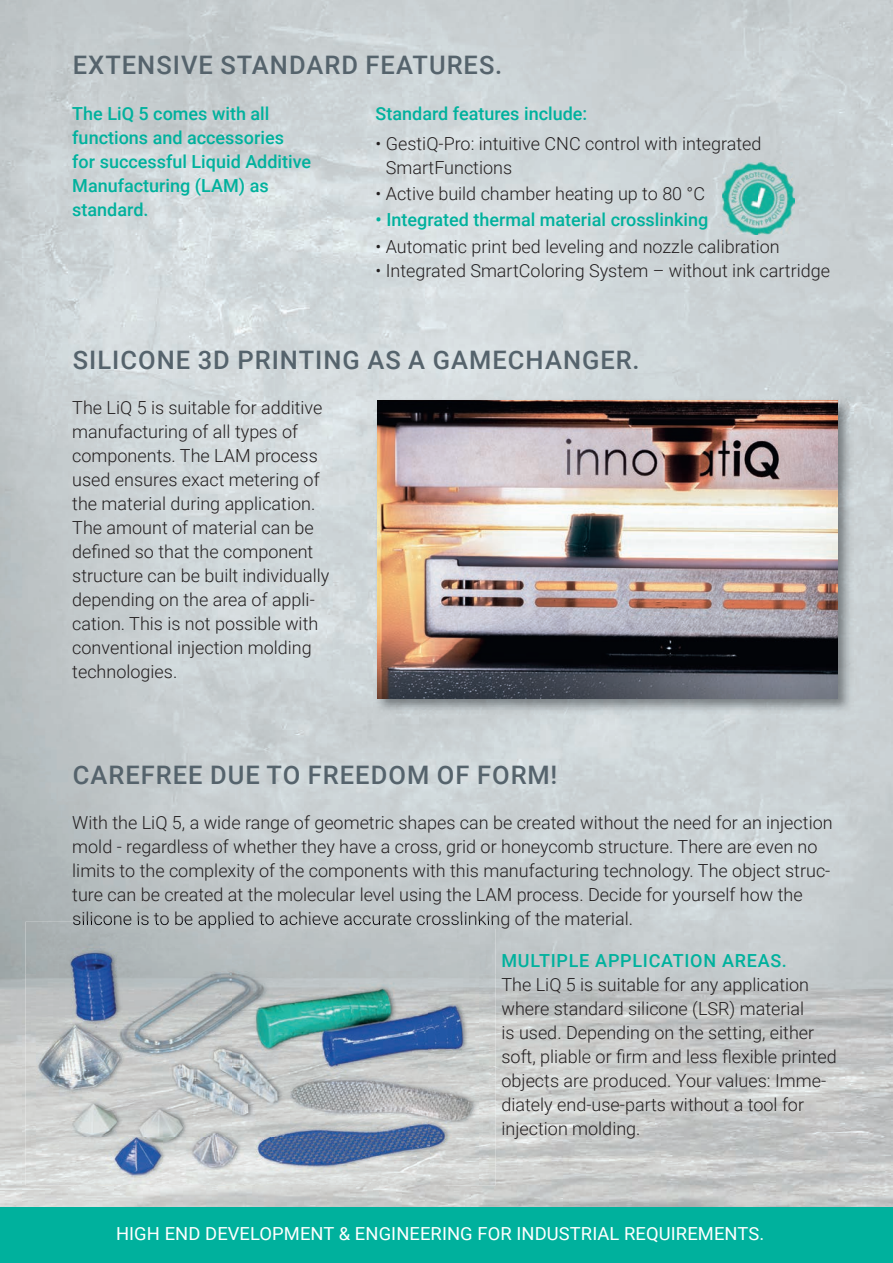
<style>
.page{position:relative;width:893px;height:1263px;background:#fff}
.page>*{position:absolute;margin:0;border:0;box-sizing:border-box;transform-origin:0 0}
.t1{font:500 25.5px "Roboto";letter-spacing:.04em;color:#55636c}
.t2{font:300 18px/24px "Roboto";color:#231f20}
.t3{font:500 18px/24px "Roboto";color:#00b19d}
.t4{font:18px "Roboto";letter-spacing:.005em;color:#fff}
.t5{font:500 18px "Roboto";letter-spacing:.04em;color:#00b19d}
</style>
<div class="page">
<img style="left:0;top:0;width:893px;height:1208px">
<div style="left:0;top:1208px;width:893px;height:55px;background:#00b19d"></div>
<img style="left:26px;top:922px;width:469px;height:52px">
<img style="left:26px;top:974px;width:11px;height:211px">
<img style="left:478px;top:974px;width:17px;height:211px">
<img style="left:77px;top:1185px;width:367px;height:1px">
<img style="left:73px;top:922px;width:422px;height:7px">
<img style="left:37px;top:949px;width:441px;height:236px">
<img style="left:374px;top:397px;width:479px;height:317px">
<img style="left:377px;top:401px;width:461px;height:297px">
<img style="left:722px;top:163px;width:72px;height:72px">
<h1 class="t1" style="left:73px;top:47px;width:431px">EXTENSIVE STANDARD FEATURES.</h1>
<p class="t3" style="left:72px;top:101px;width:241px">The LiQ 5 comes with all functions and accessories for successful Liquid Additive<br>Manufacturing (LAM) as standard.</p>
<p class="t3" style="left:376px;top:101px;width:213px">Standard features include:</p>
<p class="t2" style="left:386px;top:131px;width:377px;text-indent:-10px">• GestiQ-Pro: intuitive CNC control with integrated<br>SmartFunctions</p>
<p class="t2" style="left:376px;top:181px;width:331px">• Active build chamber heating up to 80 °C</p>
<p class="t3" style="left:376px;top:207px;width:334px">• Integrated thermal material crosslinking</p>
<p class="t2" style="left:376px;top:233px;width:406px">• Automatic print bed leveling and nozzle calibration</p>
<p class="t2" style="left:376px;top:257px;width:456px">• Integrated SmartColoring System – without ink cartridge</p>
<h1 class="t1" style="left:73px;top:342px;width:568px">SILICONE 3D PRINTING AS A GAMECHANGER.</h1>
<p class="t2" style="left:72px;top:395px;width:259px">The LiQ 5 is suitable for additive manufacturing of all types of components. The LAM process used ensures exact metering of the material during application.<br>The amount of material can be defined so that the component structure can be built individually depending on the area of appli&shy;cation. This is not possible with conventional injection molding technologies.</p>
<h1 class="t1" style="left:73px;top:756px;width:486px">CAREFREE DUE TO FREEDOM OF FORM!</h1>
<p class="t2" style="left:72px;top:810px;width:762px">With the LiQ 5, a wide range of geometric shapes can be created without the need for an injection mold - regardless of whether they have a cross, grid or honeycomb structure. There are even no limits to the complexity of the components with this manufacturing technology. The object struc&shy;ture can be created at the molecular level using the LAM process. Decide for yourself how the silicone is to be applied to achieve accurate crosslinking of the material.</p>
<p class="t5" style="left:501px;top:948px;width:287px">MULTIPLE APPLICATION AREAS.</p>
<p class="t2" style="left:501px;top:972px;width:337px">The LiQ 5 is suitable for any application where standard silicone (LSR) material<br>is used. Depending on the setting, either soft, pliable or firm and less flexible printed objects are produced. Your values: Imme&shy;diately end-use-parts without a tool for injection molding.</p>
<p class="t4" style="left:116px;top:1221px;width:650px">HIGH END DEVELOPMENT &amp; ENGINEERING FOR INDUSTRIAL REQUIREMENTS.</p>
</div>
